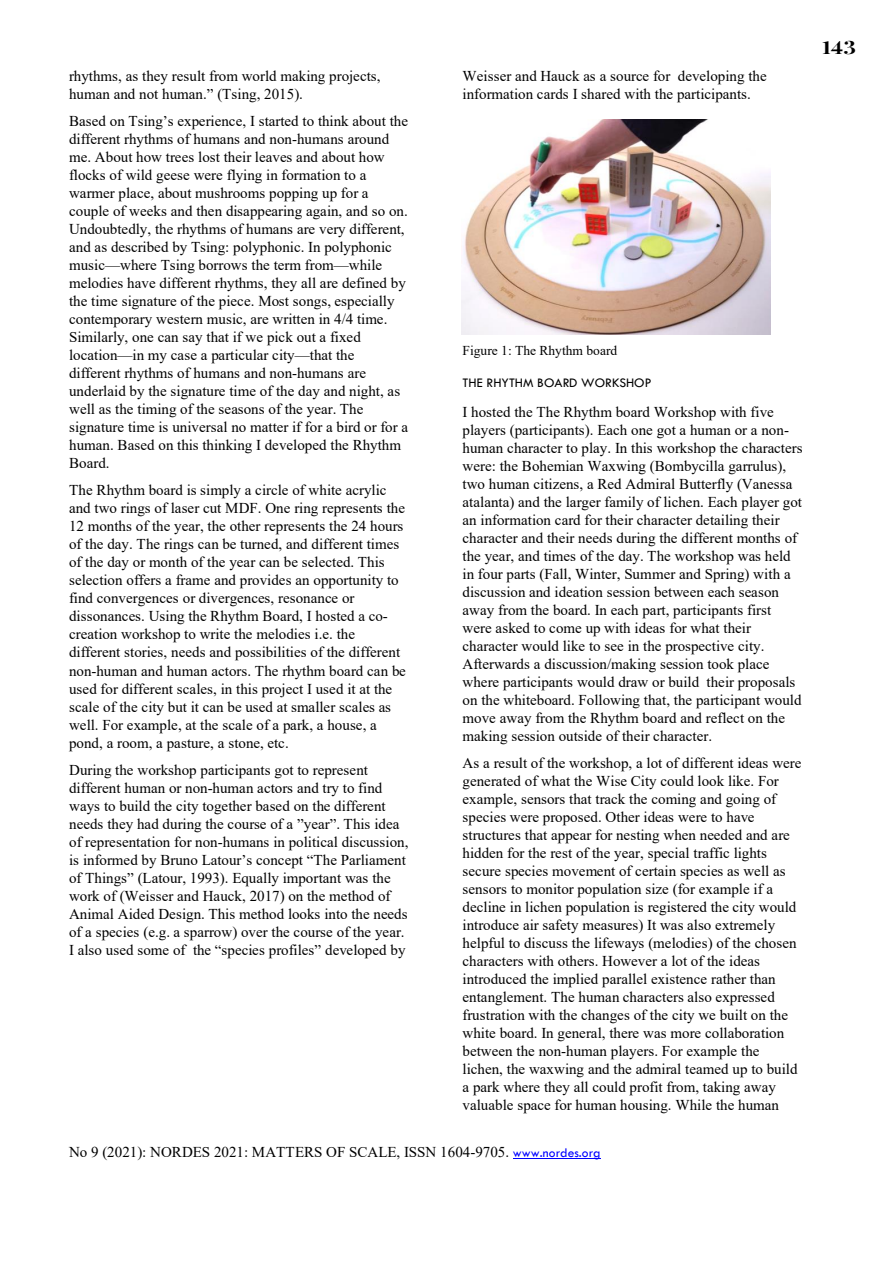
<style>
.page{position:relative;width:894px;height:1263px;background:#fff}
.page>*{position:absolute;margin:0;border:0;box-sizing:border-box;transform-origin:0 0}
.t1{font:18px "Playfair Display";color:#000;scale:1.25 1}
.t2{font:15px/18px "Times New Roman";color:#000}
.t3{font:13.5px "Times New Roman";color:#000}
.t4{font:13.5px "Tw Cen";color:#000}
.s1{font-family:"Tw Cen";font-size:13.5px;color:#00f}
</style>
<div class="page">
<hr style="left:512px;top:1157px;width:88px;height:1px;background:#00f">
<img style="left:461px;top:120px;width:309px;height:215px">
<p class="t2" style="left:69px;top:67px;width:313px">rhythms, as they result from world making projects, human and not human.” (Tsing, 2015).</p>
<p class="t2" style="left:69px;top:112px;width:340px">Based on Tsing’s experience, I started to think about the different rhythms of humans and non-humans around me. About how trees lost their leaves and about how flocks of wild geese were flying in formation to a warmer place, about mushrooms popping up for a couple of weeks and then disappearing again, and so on.<br>Undoubtedly, the rhythms of humans are very different, and as described by Tsing: polyphonic. In polyphonic music—where Tsing borrows the term from—while melodies have different rhythms, they all are defined by the time signature of the piece. Most songs, especially contemporary western music, are written in 4/4 time.<br>Similarly, one can say that if we pick out a fixed location—in my case a particular city—that the different rhythms of humans and non-humans are underlaid by the signature time of the day and night, as well as the timing of the seasons of the year. The signature time is universal no matter if for a bird or for a human. Based on this thinking I developed the Rhythm Board.</p>
<p class="t2" style="left:69px;top:481px;width:338px">The Rhythm board is simply a circle of white acrylic and two rings of laser cut MDF. One ring represents the 12 months of the year, the other represents the 24 hours of the day. The rings can be turned, and different times of the day or month of the year can be selected. This selection offers a frame and provides an opportunity to find convergences or divergences, resonance or dissonances. Using the Rhythm Board, I hosted a co&shy;creation workshop to write the melodies i.e. the different stories, needs and possibilities of the different non-human and human actors. The rhythm board can be used for different scales, in this project I used it at the scale of the city but it can be used at smaller scales as well. For example, at the scale of a park, a house, a pond, a room, a pasture, a stone, etc.</p>
<p class="t2" style="left:69px;top:760px;width:341px">During the workshop participants got to represent different human or non-human actors and try to find ways to build the city together based on the different needs they had during the course of a ”year”. This idea of representation for non-humans in political discussion, is informed by Bruno Latour’s concept “The Parliament of Things” (Latour, 1993). Equally important was the work of (Weisser and Hauck, 2017) on the method of Animal Aided Design. This method looks into the needs of a species (e.g. a sparrow) over the course of the year.<br>I also used some of the “species profiles” developed by</p>
<p class="t2" style="left:462px;top:67px;width:305px">Weisser and Hauck as a source for developing the information cards I shared with the participants.</p>
<p class="t3" style="left:462px;top:340px;width:156px">Figure 1: The Rhythm board</p>
<p class="t4" style="left:462px;top:375px;width:190px">THE RHYTHM BOARD WORKSHOP</p>
<p class="t2" style="left:462px;top:402px;width:341px">I hosted the The Rhythm board Workshop with five players (participants). Each one got a human or a non&shy;human character to play. In this workshop the characters were: the Bohemian Waxwing (Bombycilla garrulus), two human citizens, a Red Admiral Butterfly (Vanessa atalanta) and the larger family of lichen. Each player got an information card for their character detailing their character and their needs during the different months of the year, and times of the day. The workshop was held in four parts (Fall, Winter, Summer and Spring) with a discussion and ideation session between each season away from the board. In each part, participants first were asked to come up with ideas for what their character would like to see in the prospective city.<br>Afterwards a discussion/making session took place where participants would draw or build their proposals on the whiteboard. Following that, the participant would move away from the Rhythm board and reflect on the making session outside of their character.</p>
<p class="t2" style="left:462px;top:753px;width:340px">As a result of the workshop, a lot of different ideas were generated of what the Wise City could look like. For example, sensors that track the coming and going of species were proposed. Other ideas were to have structures that appear for nesting when needed and are hidden for the rest of the year, special traffic lights secure species movement of certain species as well as sensors to monitor population size (for example if a decline in lichen population is registered the city would introduce air safety measures) It was also extremely helpful to discuss the lifeways (melodies) of the chosen characters with others. However a lot of the ideas introduced the implied parallel existence rather than entanglement. The human characters also expressed frustration with the changes of the city we built on the white board. In general, there was more collaboration between the non-human players. For example the lichen, the waxwing and the admiral teamed up to build a park where they all could profit from, taking away valuable space for human housing. While the human</p>
<p class="t2" style="left:69px;top:1142px;width:533px">No 9 (2021): NORDES 2021: MATTERS OF SCALE, ISSN 1604-9705. <span class="s1">www.nordes.org</span></p>
<p class="t1" style="left:821px;top:33px;width:29px">143</p>
</div>
